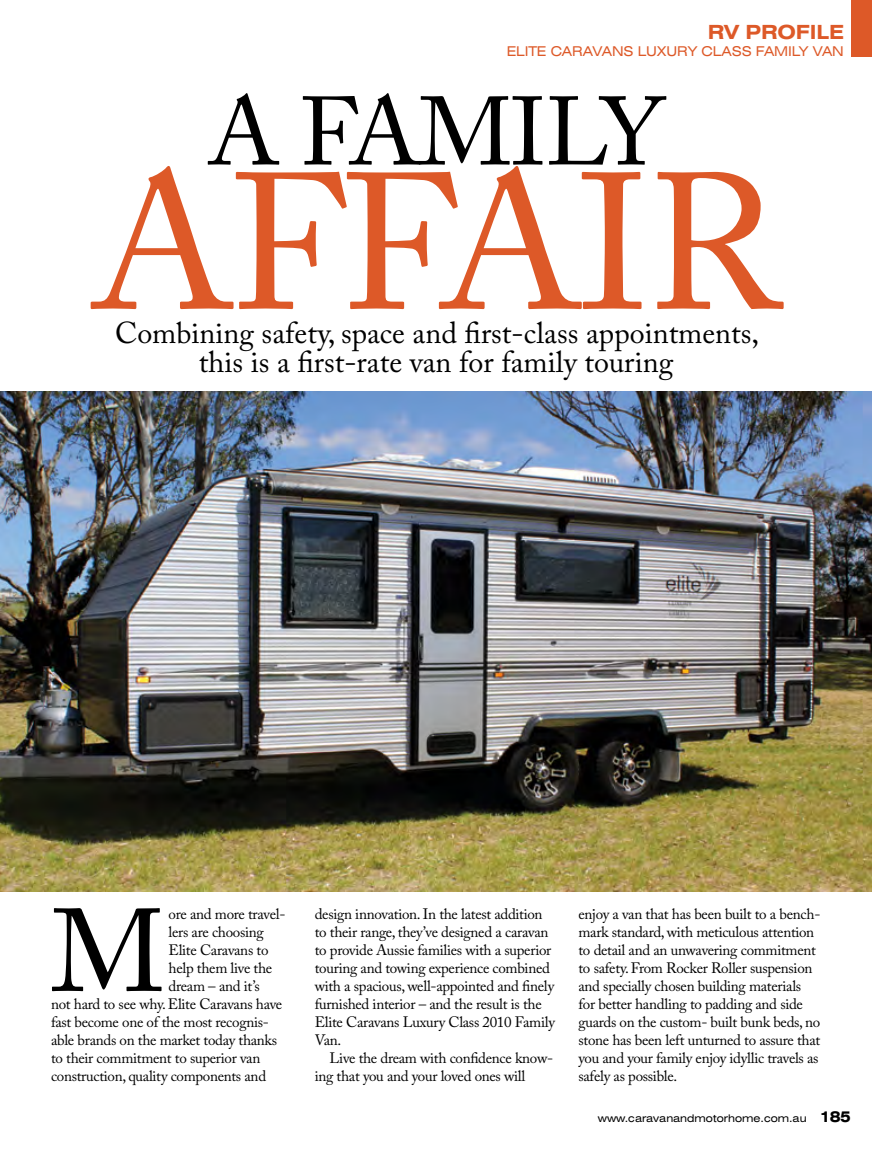
<style>
.page{position:relative;width:872px;height:1149px;background:#fff}
.page>*{position:absolute;margin:0;border:0;box-sizing:border-box;transform-origin:0 0}
.t1{font:192px "Adobe Caslon Pro";letter-spacing:-.02em;color:#dd5928}
.t2{font:116.25px "Adobe Caslon Pro";color:#000}
.t3{font:96px "Adobe Caslon Pro";letter-spacing:-.02em;color:#000}
.t4{font:30px/28.5px "Adobe Caslon Pro";color:#000;text-align:center}
.t5{font:700 expanded 19.5px "Swiss 721 BT";letter-spacing:-.01em;color:#dd5928}
.t6{font:15px/18px "Adobe Caslon Pro";letter-spacing:-.02em;color:#000}
.t7{font:expanded 13.5px "Swiss 721 BT";letter-spacing:-.01em;color:#dd5928}
.t8{font:expanded 10.5px "Swiss 721 BT";color:#000}
.s1{font-weight:700;font-size:15px}
</style>
<div class="page">
<img style="left:0;top:391px;width:872px;height:500px">
<div style="left:851px;top:0;width:21px;height:56px;background:#dd5928"></div>
<h3 class="t5" style="left:708px;top:20px;width:137px">RV PROFILE</h3>
<p class="t7" style="left:507px;top:43px;width:339px">ELITE CARAVANS LUXURY CLASS FAMILY VAN</p>
<h3 class="t3" style="left:208px;top:75px;width:458px">A FAMILY</h3>
<h1 class="t1" style="left:91px;top:130px;width:692px">AFFAIR</h1>
<h3 class="t4" style="left:115px;top:319px;width:645px">Combining safety, space and first-class appointments, this is a first-rate van for family touring</h3>
<h2 class="t2" style="left:51px;top:882px;width:116px">M</h2>
<p class="t6" style="left:169px;top:904px;width:118px">ore and more travel-</p>
<p class="t6" style="left:169px;top:922px;width:97px">lers are choosing</p>
<p class="t6" style="left:169px;top:940px;width:101px">Elite Caravans to</p>
<p class="t6" style="left:169px;top:958px;width:105px">help them live the</p>
<p class="t6" style="left:169px;top:976px;width:93px">dream – and it’s</p>
<p class="t6" style="left:51px;top:994px;width:233px">not hard to see why. Elite Caravans have</p>
<p class="t6" style="left:51px;top:1012px;width:219px">fast become one of the most recognis-</p>
<p class="t6" style="left:51px;top:1030px;width:227px">able brands on the market today thanks</p>
<p class="t6" style="left:51px;top:1048px;width:211px">to their commitment to superior van</p>
<p class="t6" style="left:51px;top:1066px;width:217px">construction, quality components and</p>
<p class="t6" style="left:315px;top:904px;width:242px">design innovation. In the latest addition to their range, they’ve designed a caravan to provide Aussie families with a superior touring and towing experience combined with a spacious, well-appointed and finely furnished interior – and the result is the Elite Caravans Luxury Class 2010 Family Van.</p>
<p class="t6" style="left:315px;top:1048px;width:240px;text-indent:15px">Live the dream with confidence know&shy;ing that you and your loved ones will</p>
<p class="t6" style="left:578px;top:904px;width:243px">enjoy a van that has been built to a bench&shy;mark standard, with meticulous attention to detail and an unwavering commitment to safety. From Rocker Roller suspension and specially chosen building materials for better handling to padding and side guards on the custom- built bunk beds, no stone has been left unturned to assure that you and your family enjoy idyllic travels as safely as possible.</p>
<p class="t8" style="left:597px;top:1112px;width:255px">www.caravanandmotorhome.com.au <span class="s1">185</span></p>
</div>
